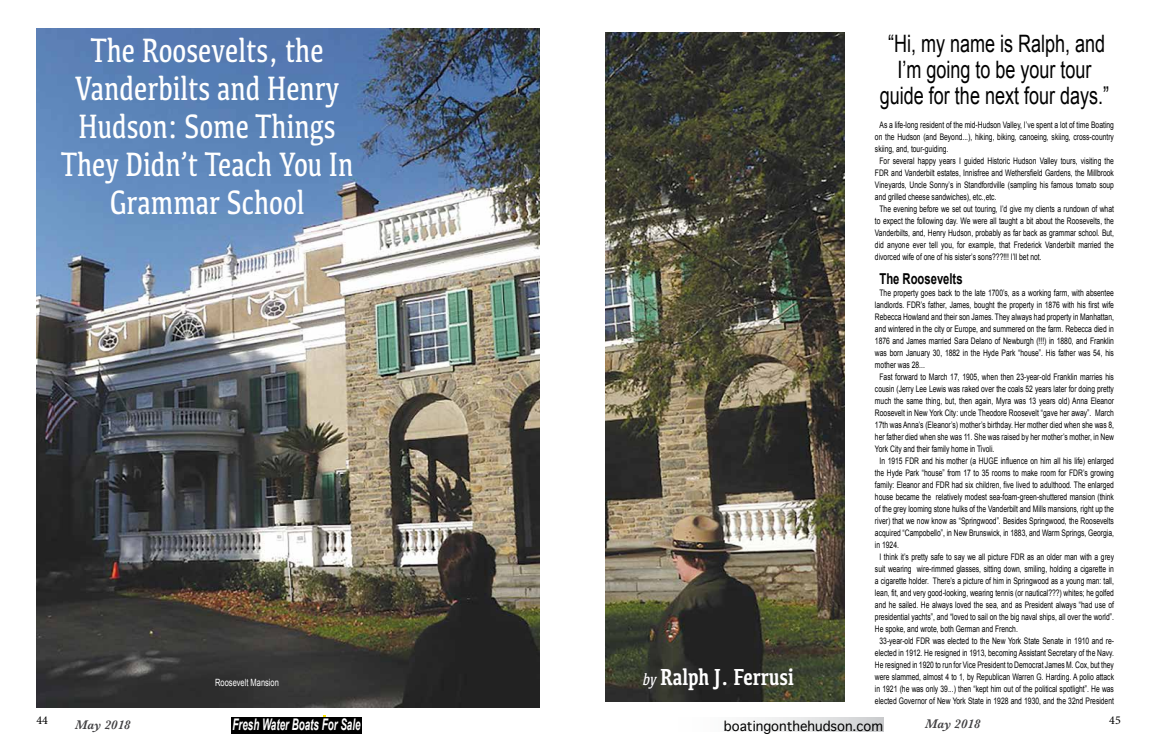
<style>
.page{position:relative;width:1152px;height:756px;background:#fff}
.page>*{position:absolute;margin:0;border:0;box-sizing:border-box;transform-origin:0 0}
.t1{font:35px/38px "Kefa";color:#fff;text-align:center;scale:.75 1}
.t2{font:24px/26px "Arial";color:#000;text-align:center;scale:.75 1}
.t3{font:700 24px "Kefa";color:#fff;scale:.75 1}
.t4{font:italic 700 16px "Arial Narrow";color:#fff;scale:.75 1}
.t5{font:700 15px "Arial";color:#000;scale:.75 1}
.t6{font:13px "Geneva";color:#000}
.t7{font:italic 600 13px "Baskerville";color:#414042}
.t8{font:12px "Minion Pro";color:#000}
.t9{font:10px "Arial";color:#fff;scale:.75 1}
.t10{font:9px "Arial";color:#000;scale:.75 1}
.s1{font-weight:400;font-style:italic;font-size:17px}
</style>
<div class="page">
<svg style="left:754px;top:717px;width:129px;height:15px"></svg>
<div style="left:232px;top:717px;width:130px;height:17px;background:#000"></div>
<img style="left:36px;top:29px;width:504px;height:679px">
<img style="left:606px;top:33px;width:239px;height:668px">
<h1 class="t1" style="left:61px;top:31px;width:391px">The Roosevelts, the<br>Vanderbilts and Henry<br>Hudson: Some Things<br>They Didn’t Teach You In<br>Grammar School</h1>
<p class="t9" style="left:215px;top:676px;width:87px">Roosevelt Mansion</p>
<h2 class="t3" style="left:642px;top:661px;width:204px"><span class="s1">by</span> Ralph J. Ferrusi</h2>
<h2 class="t2" style="left:880px;top:31px;width:307px">“Hi, my name is Ralph, and<br>I’m going to be your tour guide for the next four days.”</h2>
<p class="t10" style="left:880px;top:119px;width:314px">As a life-long resident of the mid-Hudson Valley, I’ve spent a lot of time Boating</p>
<p class="t10" style="left:875px;top:131px;width:320px">on the Hudson (and Beyond...), hiking, biking, canoeing, skiing, cross-country</p>
<p class="t10" style="left:875px;top:143px;width:100px">skiing, and, tour-guiding.</p>
<p class="t10" style="left:880px;top:155px;width:314px">For several happy years I guided Historic Hudson Valley tours, visiting the</p>
<p class="t10" style="left:875px;top:167px;width:320px">FDR and Vanderbilt estates, Innisfree and Wethersfield Gardens, the Millbrook</p>
<p class="t10" style="left:875px;top:179px;width:320px">Vineyards, Uncle Sonny’s in Standfordville (sampling his famous tomato soup</p>
<p class="t10" style="left:875px;top:191px;width:164px">and grilled cheese sandwiches), etc.,etc.</p>
<p class="t10" style="left:880px;top:203px;width:314px">The evening before we set out touring, I’d give my clients a rundown of what</p>
<p class="t10" style="left:875px;top:215px;width:320px">to expect the following day. We were all taught a bit about the Roosevelts, the</p>
<p class="t10" style="left:875px;top:227px;width:320px">Vanderbilts, and, Henry Hudson, probably as far back as grammar school. But,</p>
<p class="t10" style="left:875px;top:239px;width:320px">did anyone ever tell you, for example, that Frederick Vanderbilt married the</p>
<p class="t10" style="left:875px;top:251px;width:224px">divorced wife of one of his sister’s sons???!!! I’ll bet not.</p>
<h3 class="t5" style="left:880px;top:269px;width:112px">The Roosevelts</h3>
<p class="t10" style="left:880px;top:287px;width:314px">The property goes back to the late 1700’s, as a working farm, with absentee</p>
<p class="t10" style="left:875px;top:299px;width:320px">landlords. FDR’s father, James, bought the property in 1876 with his first wife</p>
<p class="t10" style="left:875px;top:311px;width:320px">Rebecca Howland and their son James. They always had property in Manhattan,</p>
<p class="t10" style="left:875px;top:323px;width:320px">and wintered in the city or Europe, and summered on the farm. Rebecca died in</p>
<p class="t10" style="left:875px;top:335px;width:320px">1876 and James married Sara Delano of Newburgh (!!!) in 1880, and Franklin</p>
<p class="t10" style="left:875px;top:347px;width:320px">was born January 30, 1882 in the Hyde Park “house”. His father was 54, his</p>
<p class="t10" style="left:875px;top:359px;width:68px">mother was 28...</p>
<p class="t10" style="left:880px;top:371px;width:314px">Fast forward to March 17, 1905, when then 23-year-old Franklin marries his</p>
<p class="t10" style="left:875px;top:383px;width:320px">cousin (Jerry Lee Lewis was raked over the coals 52 years later for doing pretty</p>
<p class="t10" style="left:875px;top:395px;width:320px">much the same thing, but, then again, Myra was 13 years old) Anna Eleanor</p>
<p class="t10" style="left:875px;top:407px;width:320px">Roosevelt in New York City: uncle Theodore Roosevelt “gave her away”. March</p>
<p class="t10" style="left:875px;top:419px;width:320px">17th was Anna’s (Eleanor’s) mother’s birthday. Her mother died when she was 8,</p>
<p class="t10" style="left:875px;top:431px;width:320px">her father died when she was 11. She was raised by her mother’s mother, in New</p>
<p class="t10" style="left:875px;top:443px;width:161px">York City and their family home in Tivoli.</p>
<p class="t10" style="left:880px;top:455px;width:314px">In 1915 FDR and his mother (a HUGE influence on him all his life) enlarged</p>
<p class="t10" style="left:875px;top:467px;width:320px">the Hyde Park “house” from 17 to 35 rooms to make room for FDR’s growing</p>
<p class="t10" style="left:875px;top:479px;width:320px">family: Eleanor and FDR had six children, five lived to adulthood. The enlarged</p>
<p class="t10" style="left:875px;top:491px;width:320px">house became the relatively modest sea-foam-green-shuttered mansion (think</p>
<p class="t10" style="left:875px;top:503px;width:320px">of the grey looming stone hulks of the Vanderbilt and Mills mansions, right up the</p>
<p class="t10" style="left:875px;top:515px;width:320px">river) that we now know as “Springwood”. Besides Springwood, the Roosevelts</p>
<p class="t10" style="left:875px;top:527px;width:320px">acquired “Campobello”, in New Brunswick, in 1883, and Warm Springs, Georgia,</p>
<p class="t10" style="left:875px;top:539px;width:34px">in 1924.</p>
<p class="t10" style="left:880px;top:551px;width:314px">I think it’s pretty safe to say we all picture FDR as an older man with a grey</p>
<p class="t10" style="left:875px;top:563px;width:320px">suit wearing wire-rimmed glasses, sitting down, smiling, holding a cigarette in</p>
<p class="t10" style="left:875px;top:575px;width:320px">a cigarette holder. There’s a picture of him in Springwood as a young man: tall,</p>
<p class="t10" style="left:875px;top:587px;width:320px">lean, fit, and very good-looking, wearing tennis (or nautical???) whites; he golfed</p>
<p class="t10" style="left:875px;top:599px;width:320px">and he sailed. He always loved the sea, and as President always “had use of</p>
<p class="t10" style="left:875px;top:611px;width:320px">presidential yachts”, and “loved to sail on the big naval ships, all over the world”.</p>
<p class="t10" style="left:875px;top:623px;width:192px">He spoke, and wrote, both German and French.</p>
<p class="t10" style="left:880px;top:635px;width:314px">33-year-old FDR was elected to the New York State Senate in 1910 and re-</p>
<p class="t10" style="left:875px;top:647px;width:320px">elected in 1912. He resigned in 1913, becoming Assistant Secretary of the Navy.</p>
<p class="t10" style="left:875px;top:659px;width:320px">He resigned in 1920 to run for Vice President to Democrat James M. Cox, but they</p>
<p class="t10" style="left:875px;top:671px;width:320px">were slammed, almost 4 to 1, by Republican Warren G. Harding. A polio attack</p>
<p class="t10" style="left:875px;top:683px;width:320px">in 1921 (he was only 39...) then “kept him out of the political spotlight”. He was</p>
<p class="t10" style="left:875px;top:695px;width:320px">elected Governor of New York State in 1928 and 1930, and the 32nd President</p>
<h3 class="t8" style="left:36px;top:712px;width:13px">44</h3>
<h3 class="t8" style="left:1109px;top:712px;width:13px">45</h3>
<h3 class="t4" style="left:233px;top:713px;width:172px">Fresh Water Boats For Sale</h3>
<h3 class="t6" style="left:724px;top:719px;width:161px">boatingonthehudson.com</h3>
<h3 class="t7" style="left:75px;top:716px;width:57px">May 2018</h3>
<h3 class="t7" style="left:925px;top:715px;width:57px">May 2018</h3>
</div>
